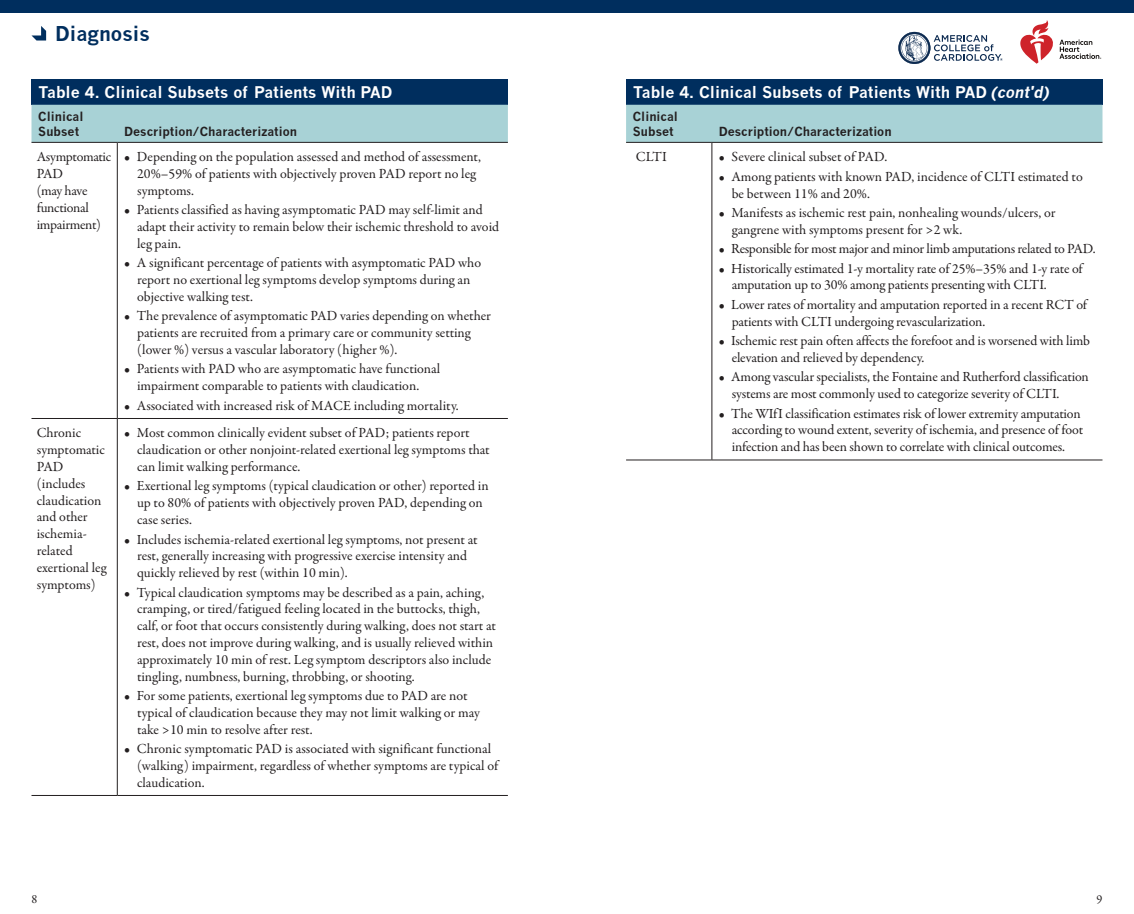
<style>
.page{position:relative;width:1134px;height:914px;background:#fff}
.page>*{position:absolute;margin:0;border:0;box-sizing:border-box;transform-origin:0 0}
.t1{font:700 19.95px "News Gothic";color:#002e5e}
.Table_Header{font:700 15.75px "News Gothic";color:#fff}
.t2{font:14px/16.8px "Garamond Premr Pro";letter-spacing:-.005em;color:#231f20}
.t3{font:14px/16.8px "Garamond Premr Pro";letter-spacing:-.025em;color:#231f20}
.Table_column_head{font:700 12.25px/14.7px "News Gothic";color:#231f20}
.t4{font:12.25px "Garamond Premr Pro";color:#231f20}
.s1{font-style:italic}
</style>
<div class="page">
<svg style="left:898px;top:32px;width:105px;height:32px"></svg>
<svg style="left:1020px;top:20px;width:81px;height:44px"></svg>
<div style="left:0;top:0;width:1134px;height:12px;background:#002e5e"></div>
<svg style="left:32px;top:26px;width:14px;height:15px"></svg>
<div style="left:32px;top:79px;width:476px;height:26px;background:#002e5e"></div>
<div style="left:32px;top:105px;width:476px;height:37px;background:#a8d2d6"></div>
<hr style="left:117px;top:143px;width:1px;height:275px;background:#231f20">
<hr style="left:117px;top:419px;width:1px;height:376px;background:#231f20">
<hr style="left:32px;top:795px;width:85px;height:1px;background:#231f20">
<hr style="left:117px;top:795px;width:391px;height:1px;background:#231f20">
<hr style="left:32px;top:418px;width:85px;height:1px;background:#231f20">
<hr style="left:117px;top:418px;width:391px;height:1px;background:#231f20">
<hr style="left:32px;top:142px;width:85px;height:1px;background:#231f20">
<hr style="left:117px;top:142px;width:391px;height:1px;background:#231f20">
<div style="left:626px;top:79px;width:476px;height:26px;background:#002e5e"></div>
<div style="left:626px;top:105px;width:476px;height:37px;background:#a8d2d6"></div>
<hr style="left:712px;top:143px;width:1px;height:316px;background:#231f20">
<hr style="left:626px;top:459px;width:86px;height:1px;background:#231f20">
<hr style="left:712px;top:459px;width:390px;height:1px;background:#231f20">
<hr style="left:626px;top:142px;width:86px;height:1px;background:#231f20">
<hr style="left:712px;top:142px;width:390px;height:1px;background:#231f20">
<h1 class="t1" style="left:55px;top:22px;width:96px">Diagnosis</h1>
<p class="Table_Header" style="left:38px;top:82px;width:355px">Table 4. Clinical Subsets of Patients With PAD</p>
<p class="Table_column_head" style="left:38px;top:109px;width:47px">Clinical<br>Subset</p>
<p class="Table_column_head" style="left:124px;top:123px;width:174px">Description/Characterization</p>
<p class="t3" style="left:37px;top:149px;width:76px">Asymptomatic<br>PAD<br>(may have functional impairment)</p>
<p class="t2" style="left:137px;top:149px;width:345px;text-indent:-13px">• Depending on the population assessed and method of assessment,<br>20%–59% of patients with objectively proven PAD report no leg symptoms.</p>
<p class="t2" style="left:137px;top:202px;width:364px;text-indent:-13px">• Patients classified as having asymptomatic PAD may self-limit and adapt their activity to remain below their ischemic threshold to avoid leg pain.</p>
<p class="t2" style="left:137px;top:255px;width:346px;text-indent:-13px">• A significant percentage of patients with asymptomatic PAD who report no exertional leg symptoms develop symptoms during an objective walking test.</p>
<p class="t2" style="left:137px;top:308px;width:355px;text-indent:-13px">• The prevalence of asymptomatic PAD varies depending on whether patients are recruited from a primary care or community setting (lower %) versus a vascular laboratory (higher %).</p>
<p class="t2" style="left:124px;top:361px;width:318px;text-align:center">• Patients with PAD who are asymptomatic have functional impairment comparable to patients with claudication.</p>
<p class="t2" style="left:124px;top:397px;width:336px">• Associated with increased risk of MACE including mortality.</p>
<p class="t2" style="left:37px;top:425px;width:71px">Chronic symptomatic<br>PAD (includes claudication and other ischemia&shy;related exertional leg symptoms)</p>
<p class="t2" style="left:137px;top:425px;width:354px;text-indent:-13px">• Most common clinically evident subset of PAD; patients report claudication or other nonjoint-related exertional leg symptoms that can limit walking performance.</p>
<p class="t2" style="left:137px;top:478px;width:353px;text-indent:-13px">• Exertional leg symptoms (typical claudication or other) reported in up to 80% of patients with objectively proven PAD, depending on case series.</p>
<p class="t2" style="left:137px;top:531px;width:342px;text-indent:-13px">• Includes ischemia-related exertional leg symptoms, not present at rest, generally increasing with progressive exercise intensity and quickly relieved by rest (within 10 min).</p>
<p class="t2" style="left:137px;top:584px;width:361px;text-indent:-13px">• Typical claudication symptoms may be described as a pain, aching, cramping, or tired/fatigued feeling located in the buttocks, thigh, calf, or foot that occurs consistently during walking, does not start at rest, does not improve during walking, and is usually relieved within approximately 10 min of rest. Leg symptom descriptors also include tingling, numbness, burning, throbbing, or shooting.</p>
<p class="t2" style="left:137px;top:687px;width:344px;text-indent:-13px">• For some patients, exertional leg symptoms due to PAD are not typical of claudication because they may not limit walking or may take &gt;10 min to resolve after rest.</p>
<p class="t2" style="left:137px;top:740px;width:363px;text-indent:-13px">• Chronic symptomatic PAD is associated with significant functional (walking) impairment, regardless of whether symptoms are typical of claudication.</p>
<p class="Table_Header" style="left:633px;top:82px;width:420px">Table 4. Clinical Subsets of Patients With PAD <span class="s1">(cont'd)</span></p>
<p class="Table_column_head" style="left:633px;top:109px;width:47px">Clinical<br>Subset</p>
<p class="Table_column_head" style="left:719px;top:123px;width:174px">Description/Characterization</p>
<p class="t2" style="left:636px;top:149px;width:33px">CLTI</p>
<p class="t2" style="left:719px;top:149px;width:170px">• Severe clinical subset of PAD.</p>
<p class="t2" style="left:732px;top:168px;width:353px;text-indent:-13px">• Among patients with known PAD, incidence of CLTI estimated to be between 11% and 20%.</p>
<p class="t2" style="left:732px;top:204px;width:325px;text-indent:-13px">• Manifests as ischemic rest pain, nonhealing wounds/ulcers, or gangrene with symptoms present for &gt;2 wk.</p>
<p class="t3" style="left:719px;top:241px;width:379px">• Responsible for most major and minor limb amputations related to PAD.</p>
<p class="t2" style="left:732px;top:260px;width:353px;text-indent:-13px">• Historically estimated 1-y mortality rate of 25%–35% and 1-y rate of amputation up to 30% among patients presenting with CLTI.</p>
<p class="t2" style="left:732px;top:296px;width:357px;text-indent:-13px">• Lower rates of mortality and amputation reported in a recent RCT of patients with CLTI undergoing revascularization.</p>
<p class="t2" style="left:732px;top:332px;width:360px;text-indent:-13px">• Ischemic rest pain often affects the forefoot and is worsened with limb elevation and relieved by dependency.</p>
<p class="t2" style="left:732px;top:369px;width:359px;text-indent:-13px">• Among vascular specialists, the Fontaine and Rutherford classification systems are most commonly used to categorize severity of CLTI.</p>
<p class="t2" style="left:732px;top:405px;width:353px;text-indent:-13px">• The WIfI classification estimates risk of lower extremity amputation according to wound extent, severity of ischemia, and presence of foot infection and has been shown to correlate with clinical outcomes.</p>
<p class="t4" style="left:32px;top:891px;width:7px">8</p>
<p class="t4" style="left:1097px;top:891px;width:7px">9</p>
</div>
